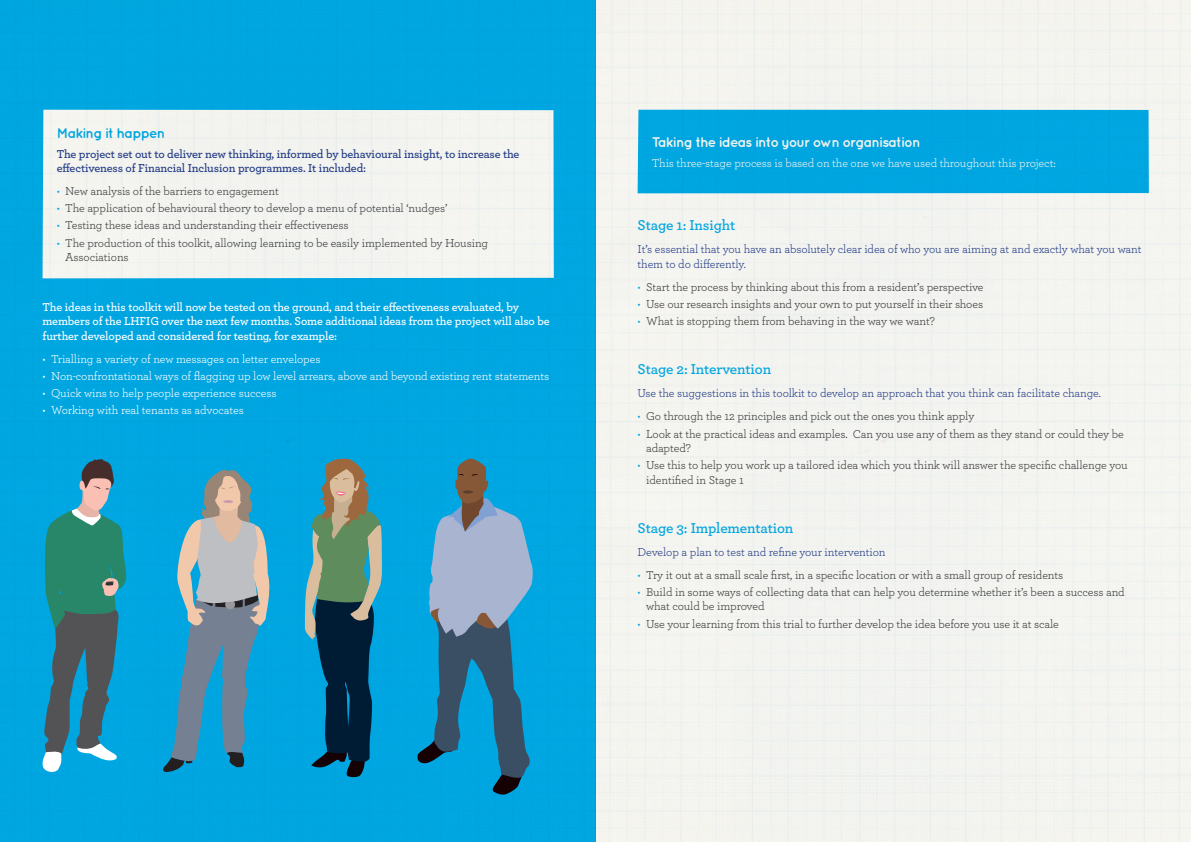
<style>
.page{position:relative;width:1191px;height:842px;background:#fff}
.page>*{position:absolute;margin:0;border:0;box-sizing:border-box;transform-origin:0 0}
.t1{font:600 15px "Archer";letter-spacing:-.01em;color:#00aeef}
.t2{font:700 14px "Quicksand";letter-spacing:-.06em;color:#fff}
.t3{font:700 14px "Quicksand";letter-spacing:-.06em;color:#00aeef}
.t4{font:12px/14.4px "Archer";letter-spacing:-.01em;color:#3e3e3f}
.t5{font:12px "Archer";letter-spacing:-.01em;color:#fff}
.t6{font:12px/14.4px "Archer";letter-spacing:-.01em;color:#253f8e}
.t7{font:600 12px/14.4px "Archer";letter-spacing:-.01em;color:#fff}
.t8{font:600 12px/14.4px "Archer";letter-spacing:-.01em;color:#253f8e}
.s1{color:#00aeef}
</style>
<div class="page">
<img style="left:0;top:0;width:1191px;height:842px">
<svg style="left:41px;top:458px;width:85px;height:315px;background:#328998"></svg>
<svg style="left:162px;top:467px;width:109px;height:305px;background:#559fbc"></svg>
<svg style="left:305px;top:458px;width:77px;height:320px;background:#347481"></svg>
<svg style="left:416px;top:458px;width:117px;height:338px;background:#3b92b9"></svg>
<p class="t3" style="left:57px;top:124px;width:110px">Making it happen</p>
<p class="t8" style="left:57px;top:146px;width:464px">The project set out to deliver new thinking, informed by behavioural insight, to increase the effectiveness of Financial Inclusion programmes. It included:</p>
<p class="t4" style="left:57px;top:183px;width:224px"><span class="s1">•</span> New analysis of the barriers to engagement</p>
<p class="t4" style="left:57px;top:200px;width:392px"><span class="s1">•</span> The application of behavioural theory to develop a menu of potential ‘nudges’</p>
<p class="t4" style="left:57px;top:218px;width:293px"><span class="s1">•</span> Testing these ideas and understanding their effectiveness</p>
<p class="t4" style="left:65px;top:235px;width:424px;text-indent:-9px"><span class="s1">•</span> The production of this toolkit, allowing learning to be easily implemented by Housing<br>Associations</p>
<p class="t7" style="left:43px;top:299px;width:508px">The ideas in this toolkit will now be tested on the ground, and their effectiveness evaluated, by members of the LHFIG over the next few months. Some additional ideas from the project will also be further developed and considered for testing, for example:</p>
<p class="t5" style="left:43px;top:350px;width:279px">• Trialling a variety of new messages on letter envelopes</p>
<p class="t5" style="left:43px;top:368px;width:508px">• Non-confrontational ways of flagging up low level arrears, above and beyond existing rent statements</p>
<p class="t5" style="left:43px;top:385px;width:235px">• Quick wins to help people experience success</p>
<p class="t5" style="left:43px;top:402px;width:203px">• Working with real tenants as advocates</p>
<p class="t2" style="left:652px;top:133px;width:270px">Taking the ideas into your own organisation</p>
<p class="t5" style="left:652px;top:155px;width:405px">This three-stage process is based on the one we have used throughout this project:</p>
<p class="t1" style="left:637px;top:214px;width:99px">Stage 1: Insight</p>
<p class="t6" style="left:637px;top:242px;width:505px">It’s essential that you have an absolutely clear idea of who you are aiming at and exactly what you want them to do differently.</p>
<p class="t4" style="left:637px;top:279px;width:347px"><span class="s1">•</span> Start the process by thinking about this from a resident’s perspective</p>
<p class="t4" style="left:637px;top:296px;width:347px"><span class="s1">•</span> Use our research insights and your own to put yourself in their shoes</p>
<p class="t4" style="left:637px;top:313px;width:299px"><span class="s1">•</span> What is stopping them from behaving in the way we want?</p>
<p class="t1" style="left:637px;top:358px;width:135px">Stage 2: Intervention</p>
<p class="t6" style="left:637px;top:386px;width:465px">Use the suggestions in this toolkit to develop an approach that you think can facilitate change.</p>
<p class="t4" style="left:637px;top:408px;width:338px"><span class="s1">•</span> Go through the 12 principles and pick out the ones you think apply</p>
<p class="t4" style="left:646px;top:426px;width:479px;text-indent:-9px"><span class="s1">•</span> Look at the practical ideas and examples. Can you use any of them as they stand or could they be adapted?</p>
<p class="t4" style="left:646px;top:457px;width:483px;text-indent:-9px"><span class="s1">•</span> Use this to help you work up a tailored idea which you think will answer the specific challenge you identified in Stage 1</p>
<p class="t1" style="left:637px;top:517px;width:157px">Stage 3: Implementation</p>
<p class="t6" style="left:637px;top:544px;width:250px">Develop a plan to test and refine your intervention</p>
<p class="t4" style="left:637px;top:567px;width:427px"><span class="s1">•</span> Try it out at a small scale first, in a specific location or with a small group of residents</p>
<p class="t4" style="left:646px;top:584px;width:480px;text-indent:-9px"><span class="s1">•</span> Build in some ways of collecting data that can help you determine whether it’s been a success and what could be improved</p>
<p class="t4" style="left:637px;top:616px;width:423px"><span class="s1">•</span> Use your learning from this trial to further develop the idea before you use it at scale</p>
</div>
